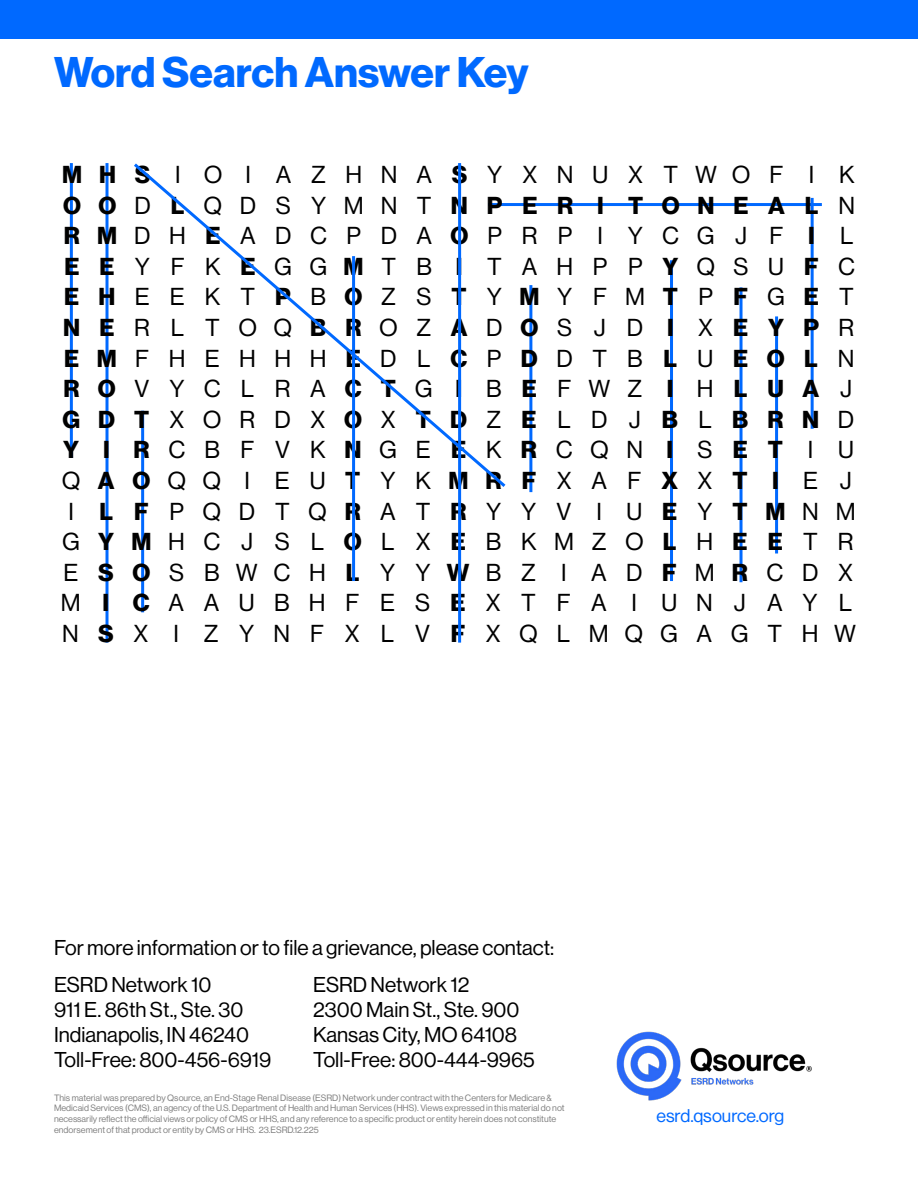
<style>
.page{position:relative;width:918px;height:1188px;background:#fff}
.page>*{position:absolute;margin:0;border:0;box-sizing:border-box;transform-origin:0 0}
.t1{font:42px "N Haas Grotesk DS Pro 75 Bd";color:#0069ff}
.t2{font:24px/30.6px "N Haas Grotesk DS Pro 55 Rg";letter-spacing:.82em;color:#000;text-align:center}
.t3{font:24px/30.6px "N Haas Grotesk DS Pro 75 Bd";letter-spacing:.805em;color:#000}
.t4{font:24px "N Haas Grotesk DS Pro 55 Rg";letter-spacing:.8em;color:#000}
.t5{font:24px "N Haas Grotesk DS Pro 55 Rg";letter-spacing:.84em;color:#000}
.t6{font:21px/25.2px "N Haas Grotesk DS Pro 55 Rg";color:#000}
.t7{font:18px "N Haas Grotesk DS Pro 55 Rg";color:#0069ff}
.t8{font:9px/10.8px "N Haas Grotesk DS Pro 55 Rg";color:#7f7f7f}
.s1{font-family:"N Haas Grotesk DS Pro 55 Rg"}
.s2{font-family:"N Haas Grotesk DS Pro 75 Bd"}
</style>
<div class="page">
<img style="left:616px;top:1031px;width:196px;height:70px">
<div style="left:0;top:0;width:918px;height:39px;background:#0069ff"></div>
<hr style="left:740px;top:287px;width:3px;height:295px;background:#0069ff">
<hr style="left:811px;top:198px;width:3px;height:231px;background:#0069ff">
<hr style="left:775px;top:316px;width:3px;height:238px;background:#0069ff">
<hr style="left:141px;top:411px;width:3px;height:201px;background:#0069ff">
<hr style="left:670px;top:260px;width:3px;height:321px;background:#0069ff">
<hr style="left:529px;top:285px;width:3px;height:207px;background:#0069ff">
<hr style="left:488px;top:203px;width:334px;height:3px;background:#0069ff">
<hr style="left:106px;top:163px;width:3px;height:480px;background:#0069ff">
<hr style="left:70px;top:163px;width:3px;height:295px;background:#0069ff">
<hr style="left:458px;top:163px;width:3px;height:480px;background:#0069ff">
<svg style="left:134px;top:163px;width:372px;height:327px"></svg>
<hr style="left:352px;top:256px;width:3px;height:325px;background:#0069ff">
<h1 class="t1" style="left:54px;top:47px;width:476px">Word Search Answer Key</h1>
<p class="t3" style="left:62px;top:160px;width:55px">M H</p>
<p class="t3" style="left:135px;top:160px;width:47px">S <span class="s1">I</span></p>
<p class="t2" style="left:134px;top:190px;width:90px">D <span class="s2">L</span> Q</p>
<p class="t3" style="left:205px;top:221px;width:17px">E</p>
<p class="t2" style="left:204px;top:159px;width:230px">O I AZHNA</p>
<p class="t4" style="left:487px;top:161px;width:369px">YXNUXTWOF I K</p>
<p class="t3" style="left:452px;top:160px;width:17px">S</p>
<p class="t3" style="left:63px;top:190px;width:55px">O O</p>
<p class="t2" style="left:240px;top:190px;width:193px">DS YMNT</p>
<p class="t3" style="left:487px;top:190px;width:370px">PER I TONEAL <span class="s1">N</span></p>
<p class="t3" style="left:64px;top:221px;width:88px">R M <span class="s1">D</span></p>
<p class="t2" style="left:240px;top:221px;width:193px">ADCPDA</p>
<p class="t5" style="left:487px;top:222px;width:368px">PRP I YCGJF <span class="s2">I</span> L</p>
<p class="t2" style="left:64px;top:251px;width:158px"><span class="s2">EE</span> YFK</p>
<p class="t2" style="left:274px;top:251px;width:55px">G G</p>
<p class="t2" style="left:382px;top:251px;width:52px">T B</p>
<p class="t2" style="left:487px;top:251px;width:369px">TAHPP <span class="s2">Y</span> QSU <span class="s2">F</span> C</p>
<p class="t2" style="left:64px;top:282px;width:192px"><span class="s2">EH</span> EEKT</p>
<p class="t2" style="left:381px;top:282px;width:52px">Z S</p>
<p class="t2" style="left:487px;top:282px;width:369px">Y <span class="s2">M</span> YFM <span class="s2">T</span> P <span class="s2">F</span> G <span class="s2">E</span> T</p>
<p class="t2" style="left:63px;top:312px;width:195px"><span class="s2">NE</span> R L TO</p>
<p class="t3" style="left:451px;top:190px;width:19px">N</p>
<p class="t3" style="left:450px;top:221px;width:19px">O</p>
<p class="t2" style="left:169px;top:221px;width:18px">H</p>
<p class="t3" style="left:344px;top:251px;width:22px">M</p>
<p class="t3" style="left:456px;top:251px;width:8px">I</p>
<p class="t3" style="left:240px;top:251px;width:17px">E</p>
<p class="t3" style="left:345px;top:282px;width:19px">O</p>
<p class="t3" style="left:275px;top:282px;width:52px">P <span class="s1">B</span></p>
<p class="t3" style="left:310px;top:313px;width:53px">B R</p>
<p class="t3" style="left:346px;top:343px;width:17px">E</p>
<p class="t3" style="left:452px;top:282px;width:17px">T</p>
<p class="t2" style="left:379px;top:312px;width:477px">OZ <span class="s2">A</span> D <span class="s2">O</span> SJD <span class="s2">I</span> X <span class="s2">EYP</span> R</p>
<p class="t2" style="left:274px;top:312px;width:20px">Q</p>
<p class="t2" style="left:380px;top:343px;width:476px">DL <span class="s2">C</span> P <span class="s2">D</span> DTB <span class="s2">L</span> U <span class="s2">EOL</span> N</p>
<p class="t2" style="left:64px;top:343px;width:264px"><span class="s2">EM</span> FHEHHH</p>
<p class="t2" style="left:63px;top:374px;width:300px"><span class="s2">RO</span> VYCLRA <span class="s2">C</span></p>
<p class="t2" style="left:415px;top:374px;width:439px">G <span class="s2">I</span> B <span class="s2">E</span> FWZ <span class="s2">I</span> H <span class="s2">LUA</span> J</p>
<p class="t2" style="left:62px;top:404px;width:335px"><span class="s2">GDT</span> XORDX <span class="s2">O</span> X</p>
<p class="t3" style="left:381px;top:374px;width:17px">T</p>
<p class="t3" style="left:448px;top:404px;width:55px;text-indent:-33px">T D<br>E <span class="s1">K<br></span>M R</p>
<p class="t2" style="left:486px;top:404px;width:369px">Z <span class="s2">E</span> LDJ <span class="s2">B</span> L <span class="s2">BRN</span> D</p>
<p class="t2" style="left:63px;top:435px;width:369px"><span class="s2">Y I R</span> CBFVK <span class="s2">N</span> GE</p>
<h2 class="t2" style="left:521px;top:435px;width:334px"><span class="s2">R</span> CQN <span class="s2">I</span> S <span class="s2">ET</span> I U</h2>
<h2 class="t2" style="left:62px;top:465px;width:371px">Q <span class="s2">AO</span> QQ I EU <span class="s2">T</span> YK</h2>
<p class="t2" style="left:522px;top:465px;width:332px"><span class="s2">F</span> XAF <span class="s2">X</span> X <span class="s2">T I</span> EJ</p>
<p class="t2" style="left:61px;top:496px;width:797px">I <span class="s2">LF</span> PQDTQ <span class="s2">R</span> AT <span class="s2">R</span> YYV I U <span class="s2">E</span> Y <span class="s2">TM</span> NM<br>G <span class="s2">YM</span> HCJ SL <span class="s2">O</span> LX <span class="s2">E</span> B KMZO <span class="s2">L</span> H <span class="s2">EE</span> TR<br>E <span class="s2">SO</span> S BWCH <span class="s2">L</span> YY <span class="s2">W</span> BZ I AD <span class="s2">F</span> M <span class="s2">R</span> CDX<br>M <span class="s2">I C</span> AAUBHFES <span class="s2">E</span> XTFA I UNJAYL<br>N <span class="s2">S</span> X I ZYNFXLV <span class="s2">F</span> X Q L MQG A G T HW</p>
<h3 class="t6" style="left:54px;top:930px;width:502px;line-height:36.2px">For more information or to file a grievance, please contact:<br>ESRD Network 10</h3>
<h3 class="t6" style="left:54px;top:997px;width:219px">911 E. 86th St., Ste. 30<br>Indianapolis, IN 46240<br>Toll-Free: 800-456-6919</h3>
<h3 class="t6" style="left:313px;top:972px;width:223px">ESRD Network 12<br>2300 Main St., Ste. 900<br>Kansas City, MO 64108<br>Toll-Free: 800-444-9965</h3>
<p class="t8" style="left:54px;top:1092px;width:512px">This material was prepared by Qsource, an End-Stage Renal Disease (ESRD) Network under contract with the Centers for Medicare &amp; Medicaid Services (CMS), an agency of the U.S. Department of Health and Human Services (HHS). Views expressed in this material do not necessarily refect the ofcial views or policy of CMS or HHS, and any reference to a specifc product or entity herein does not constitute endorsement of that product or entity by CMS or HHS. 23.ESRD.12.225</p>
<h3 class="t7" style="left:656px;top:1105px;width:129px">esrd.qsource.org</h3>
</div>
